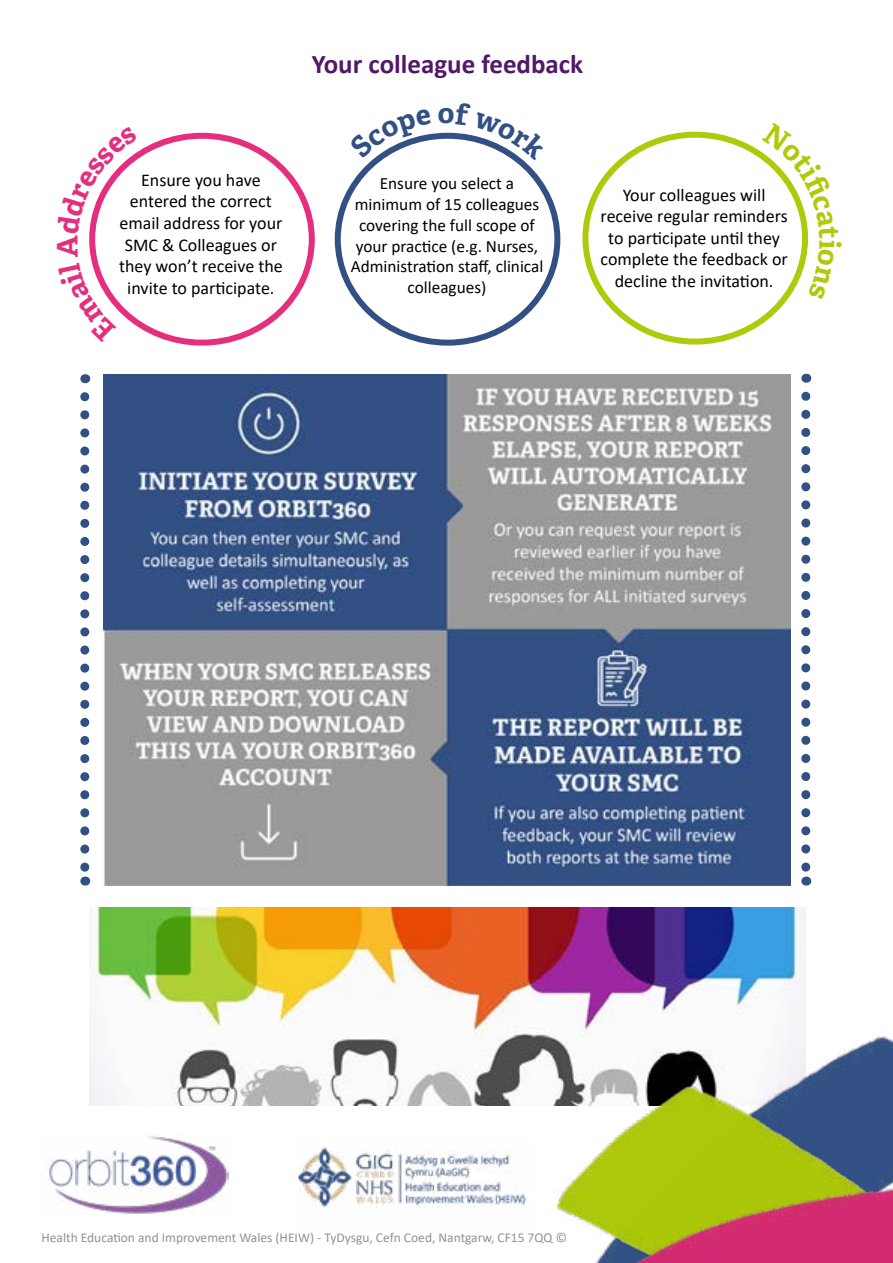
<style>
.page{position:relative;width:893px;height:1263px;background:#fff}
.page>*{position:absolute;margin:0;border:0;box-sizing:border-box;transform-origin:0 0}
.t1{font:700 28.5px "Adelle PE";color:#325083}
.t2{font:700 27px "Calibri";color:#511966}
.t3{font:18px/21.6px "Calibri";color:#000;text-align:center}
.t4{font:17.25px/20.7px "Calibri";color:#000;text-align:center}
.t5{font:13.5px "Calibri";color:#929292}
</style>
<div class="page">
<img style="left:89px;top:908px;width:717px;height:197px">
<div style="left:89px;top:133px;width:226px;height:213px;border:6px solid #e52e7d;border-radius:50%"></div>
<div style="left:335px;top:133px;width:225px;height:213px;border:6px solid #325083;border-radius:50%"></div>
<div style="left:582px;top:132px;width:226px;height:213px;border:6px solid #afca0b;border-radius:50%"></div>
<img style="left:45px;top:1136px;width:183px;height:78px">
<img style="left:298px;top:1146px;width:229px;height:63px">
<svg style="left:801px;top:396px;width:9px;height:489px"></svg>
<svg style="left:80px;top:397px;width:9px;height:488px"></svg>
<img style="left:552px;top:969px;width:254px;height:42px">
<img style="left:527px;top:1011px;width:279px;height:252px">
<img style="left:600px;top:1032px;width:293px;height:231px">
<img style="left:103px;top:374px;width:688px;height:511px">
<svg style="left:762px;top:152px;width:47px;height:148px"></svg>
<svg style="left:375px;top:133px;width:56px;height:25px"></svg>
<svg style="left:455px;top:133px;width:68px;height:27px"></svg>
<svg style="left:92px;top:263px;width:24px;height:45px"></svg>
<svg style="left:89px;top:151px;width:49px;height:106px"></svg>
<h2 class="t2" style="left:312px;top:45px;width:273px">Your colleague feedback</h2>
<h1 class="t1" style="left:438px;top:93px;width:18px">o</h1>
<p class="t3" style="left:119px;top:168px;width:165px">Ensure you have entered the correct email address for your<br>SMC &amp; Colleagues or they won’t receive the invite to participate.</p>
<p class="t4" style="left:351px;top:173px;width:194px">Ensure you select a minimum of 15 colleagues covering the full scope of your practice (e.g. Nurses,<br>Administration staff, clinical colleagues)</p>
<p class="t3" style="left:600px;top:183px;width:189px">Your colleagues will receive regular reminders to participate until they complete the feedback or decline the invitation.</p>
<p class="t5" style="left:41px;top:1228px;width:527px">Health Education and Improvement Wales (HEIW) - TyDysgu, Cefn Coed, Nantgarw, CF15 7QQ ©</p>
</div>
